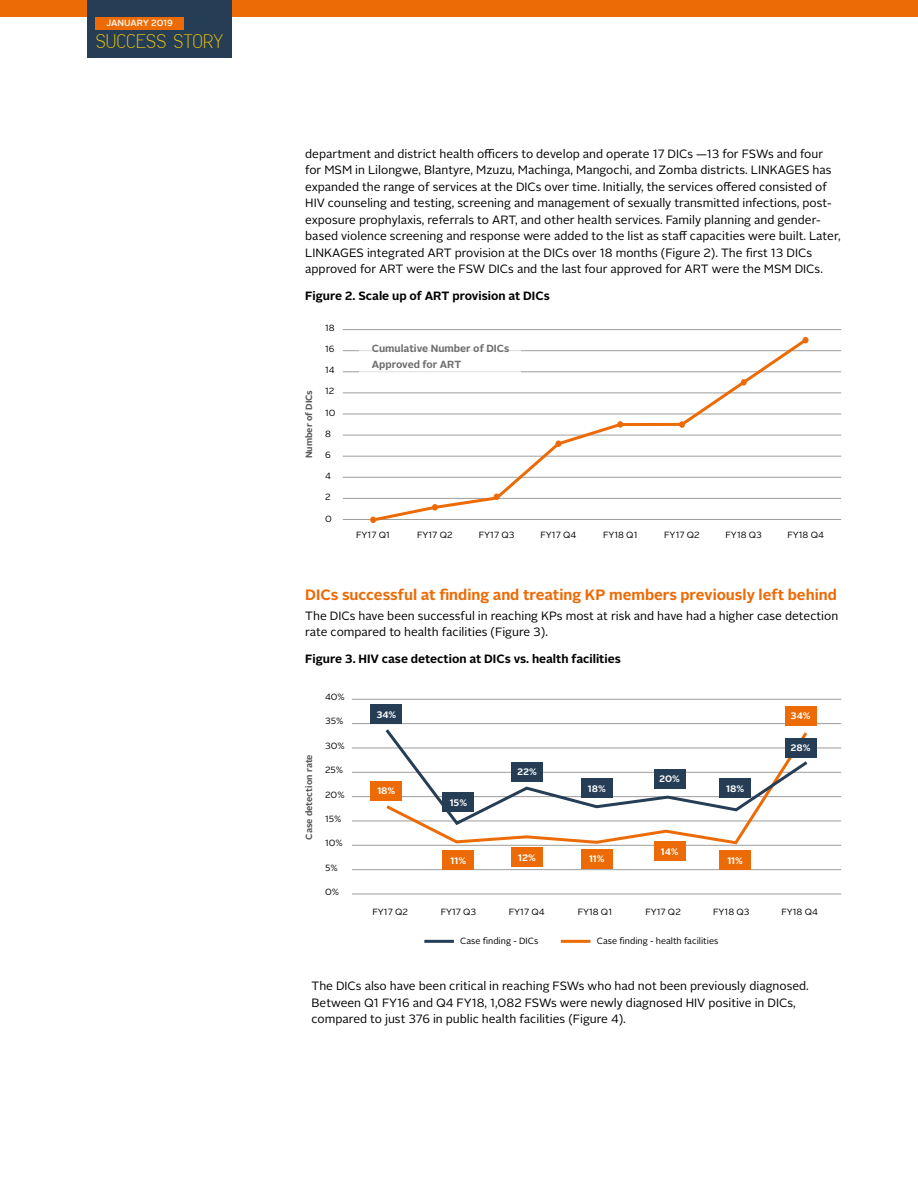
<style>
.page{position:relative;width:918px;height:1188px;background:#fff}
.page>*{position:absolute;margin:0;border:0;box-sizing:border-box;transform-origin:0 0}
.t1{font:19.8px "ED Pen Sook";letter-spacing:-.005em;color:#fed000}
.body{font:700 15px "Alright Sans";color:#ed6b06}
.body-2{font:12px/16.5px "Alright Sans";color:#000}
.body-3{font:700 12px "Alright Sans";color:#000}
.body-4{font:700 10.35px/15.5px "Alright Sans";color:#706f6f}
.t2{font:700 9.45px "Alright Sans";color:#fff}
.body-5{font:9px "Alright Sans";color:#000}
.body-6{font:700 9px "Alright Sans";color:#575756}
.t3{font:500 9px "Alright Sans";color:#fff}
</style>
<div class="page">
<div style="left:0;top:0;width:918px;height:17px;background:#ed6b06"></div>
<div style="left:87px;top:0;width:145px;height:57px;background:#263e55"></div>
<div style="left:95px;top:17px;width:89px;height:12px;background:#ed6b06"></div>
<hr style="left:343px;top:519px;width:498px;height:1px;background:#9d9d9c">
<hr style="left:343px;top:498px;width:498px;height:1px;background:#9d9d9c">
<hr style="left:343px;top:477px;width:498px;height:1px;background:#9d9d9c">
<hr style="left:343px;top:456px;width:498px;height:1px;background:#9d9d9c">
<hr style="left:343px;top:435px;width:498px;height:1px;background:#9d9d9c">
<hr style="left:343px;top:414px;width:498px;height:1px;background:#9d9d9c">
<hr style="left:343px;top:393px;width:498px;height:1px;background:#9d9d9c">
<hr style="left:343px;top:371px;width:498px;height:1px;background:#9d9d9c">
<hr style="left:343px;top:350px;width:498px;height:1px;background:#9d9d9c">
<hr style="left:343px;top:329px;width:498px;height:1px;background:#9d9d9c">
<svg style="left:370px;top:336px;width:440px;height:188px"></svg>
<div style="left:359px;top:336px;width:162px;height:47px;background:#fff"></div>
<hr style="left:352px;top:894px;width:489px;height:1px;background:#9d9d9c">
<hr style="left:352px;top:869px;width:489px;height:1px;background:#9d9d9c">
<hr style="left:352px;top:845px;width:489px;height:1px;background:#9d9d9c">
<hr style="left:352px;top:821px;width:489px;height:1px;background:#9d9d9c">
<hr style="left:352px;top:796px;width:489px;height:1px;background:#9d9d9c">
<hr style="left:352px;top:772px;width:489px;height:1px;background:#9d9d9c">
<hr style="left:352px;top:748px;width:489px;height:1px;background:#9d9d9c">
<hr style="left:352px;top:723px;width:489px;height:1px;background:#9d9d9c">
<hr style="left:352px;top:699px;width:489px;height:1px;background:#9d9d9c">
<svg style="left:383px;top:827px;width:427px;height:19px"></svg>
<svg style="left:383px;top:729px;width:428px;height:98px"></svg>
<div style="left:371px;top:781px;width:31px;height:19px;background:#ed6b06"></div>
<div style="left:371px;top:705px;width:31px;height:19px;background:#263e55"></div>
<div style="left:443px;top:793px;width:31px;height:19px;background:#263e55"></div>
<div style="left:511px;top:762px;width:32px;height:19px;background:#263e55"></div>
<div style="left:581px;top:779px;width:32px;height:19px;background:#263e55"></div>
<div style="left:654px;top:769px;width:31px;height:19px;background:#263e55"></div>
<div style="left:719px;top:779px;width:32px;height:19px;background:#263e55"></div>
<div style="left:785px;top:738px;width:31px;height:19px;background:#263e55"></div>
<div style="left:443px;top:851px;width:31px;height:19px;background:#ed6b06"></div>
<div style="left:511px;top:848px;width:32px;height:19px;background:#ed6b06"></div>
<div style="left:581px;top:849px;width:32px;height:19px;background:#ed6b06"></div>
<div style="left:654px;top:842px;width:31px;height:19px;background:#ed6b06"></div>
<div style="left:719px;top:851px;width:32px;height:19px;background:#ed6b06"></div>
<div style="left:785px;top:706px;width:31px;height:19px;background:#ed6b06"></div>
<hr style="left:424px;top:940px;width:30px;height:3px;background:#263e55">
<hr style="left:561px;top:940px;width:29px;height:3px;background:#ed6b06">
<p class="t3" style="left:106px;top:17px;width:68px">JANUARY 2019</p>
<p class="t1" style="left:95px;top:32px;width:129px">SUCCESS STORY</p>
<p class="body-2" style="left:305px;top:145px;width:537px">department and district health officers to develop and operate 17 DICs —13 for FSWs and four for MSM in Lilongwe, Blantyre, Mzuzu, Machinga, Mangochi, and Zomba districts. LINKAGES has expanded the range of services at the DICs over time. Initially, the services offered consisted of HIV counseling and testing, screening and management of sexually transmitted infections, post&shy;exposure prophylaxis, referrals to ART, and other health services. Family planning and gender&shy;based violence screening and response were added to the list as staff capacities were built. Later, LINKAGES integrated ART provision at the DICs over 18 months (Figure 2). The first 13 DICs approved for ART were the FSW DICs and the last four approved for ART were the MSM DICs.</p>
<p class="body-3" style="left:305px;top:288px;width:246px">Figure 2. Scale up of ART provision at DICs</p>
<p class="body-6" style="left:303px;top:458px;width:70px;rotate:-90deg">Number of DICs</p>
<p class="body-5" style="left:325px;top:322px;width:11px">18</p>
<p class="body-5" style="left:325px;top:343px;width:11px">16</p>
<p class="body-5" style="left:325px;top:364px;width:11px">14</p>
<p class="body-5" style="left:325px;top:385px;width:11px">12</p>
<p class="body-5" style="left:325px;top:406px;width:12px">10</p>
<p class="body-5" style="left:325px;top:428px;width:7px">8</p>
<p class="body-5" style="left:325px;top:449px;width:7px">6</p>
<p class="body-5" style="left:325px;top:470px;width:7px">4</p>
<p class="body-5" style="left:325px;top:491px;width:7px">2</p>
<p class="body-5" style="left:325px;top:512px;width:8px">0</p>
<p class="body-4" style="left:372px;top:341px;width:139px">Cumulative Number of DICs<br>Approved for ART</p>
<p class="body-5" style="left:356px;top:529px;width:35px">FY17 Q1</p>
<p class="body-5" style="left:417px;top:529px;width:37px">FY17 Q2</p>
<p class="body-5" style="left:479px;top:529px;width:37px">FY17 Q3</p>
<p class="body-5" style="left:541px;top:529px;width:37px">FY17 Q4</p>
<p class="body-5" style="left:603px;top:529px;width:36px">FY18 Q1</p>
<p class="body-5" style="left:664px;top:529px;width:37px">FY17 Q2</p>
<p class="body-5" style="left:726px;top:529px;width:38px">FY18 Q3</p>
<p class="body-5" style="left:787px;top:529px;width:38px">FY18 Q4</p>
<p class="body" style="left:305px;top:584px;width:533px">DICs successful at finding and treating KP members previously left behind</p>
<p class="body-2" style="left:305px;top:607px;width:535px">The DICs have been successful in reaching KPs most at risk and have had a higher case detection rate compared to health facilities (Figure 3).</p>
<p class="body-3" style="left:305px;top:651px;width:317px">Figure 3. HIV case detection at DICs vs. health facilities</p>
<p class="body-6" style="left:303px;top:840px;width:87px;rotate:-90deg">Case detection rate</p>
<p class="body-5" style="left:325px;top:691px;width:21px">40%</p>
<p class="body-5" style="left:325px;top:715px;width:20px">35%</p>
<p class="body-5" style="left:325px;top:739px;width:21px">30%</p>
<p class="body-5" style="left:325px;top:764px;width:20px">25%</p>
<p class="body-5" style="left:325px;top:788px;width:21px">20%</p>
<p class="body-5" style="left:325px;top:813px;width:18px">15%</p>
<p class="body-5" style="left:325px;top:837px;width:19px">10%</p>
<p class="body-5" style="left:325px;top:862px;width:14px">5%</p>
<p class="body-5" style="left:325px;top:886px;width:16px">0%</p>
<p class="t2" style="left:376px;top:708px;width:22px">34%</p>
<p class="t2" style="left:377px;top:784px;width:20px">18%</p>
<p class="body-5" style="left:373px;top:906px;width:37px">FY17 Q2</p>
<p class="t2" style="left:791px;top:709px;width:22px">34%</p>
<p class="t2" style="left:450px;top:796px;width:19px">15%</p>
<p class="t2" style="left:517px;top:766px;width:21px">22%</p>
<p class="t2" style="left:588px;top:782px;width:20px">18%</p>
<p class="t2" style="left:451px;top:854px;width:17px">11%</p>
<p class="t2" style="left:518px;top:851px;width:19px">12%</p>
<p class="t2" style="left:589px;top:852px;width:17px">11%</p>
<p class="t2" style="left:659px;top:772px;width:22px">20%</p>
<p class="t2" style="left:661px;top:845px;width:19px">14%</p>
<p class="t2" style="left:726px;top:782px;width:20px">18%</p>
<p class="t2" style="left:727px;top:854px;width:17px">11%</p>
<p class="t2" style="left:791px;top:741px;width:22px">28%</p>
<p class="body-5" style="left:441px;top:906px;width:37px">FY17 Q3</p>
<p class="body-5" style="left:509px;top:906px;width:37px">FY17 Q4</p>
<p class="body-5" style="left:578px;top:906px;width:36px">FY18 Q1</p>
<p class="body-5" style="left:645px;top:906px;width:37px">FY17 Q2</p>
<p class="body-5" style="left:713px;top:906px;width:38px">FY18 Q3</p>
<p class="body-5" style="left:781px;top:906px;width:38px">FY18 Q4</p>
<p class="body-5" style="left:460px;top:935px;width:80px">Case finding - DICs</p>
<p class="body-5" style="left:597px;top:935px;width:123px">Case finding - health facilities</p>
<p class="body-2" style="left:312px;top:978px;width:499px">The DICs also have been critical in reaching FSWs who had not been previously diagnosed.<br>Between Q1 FY16 and Q4 FY18, 1,082 FSWs were newly diagnosed HIV positive in DICs, compared to just 376 in public health facilities (Figure 4).</p>
</div>
